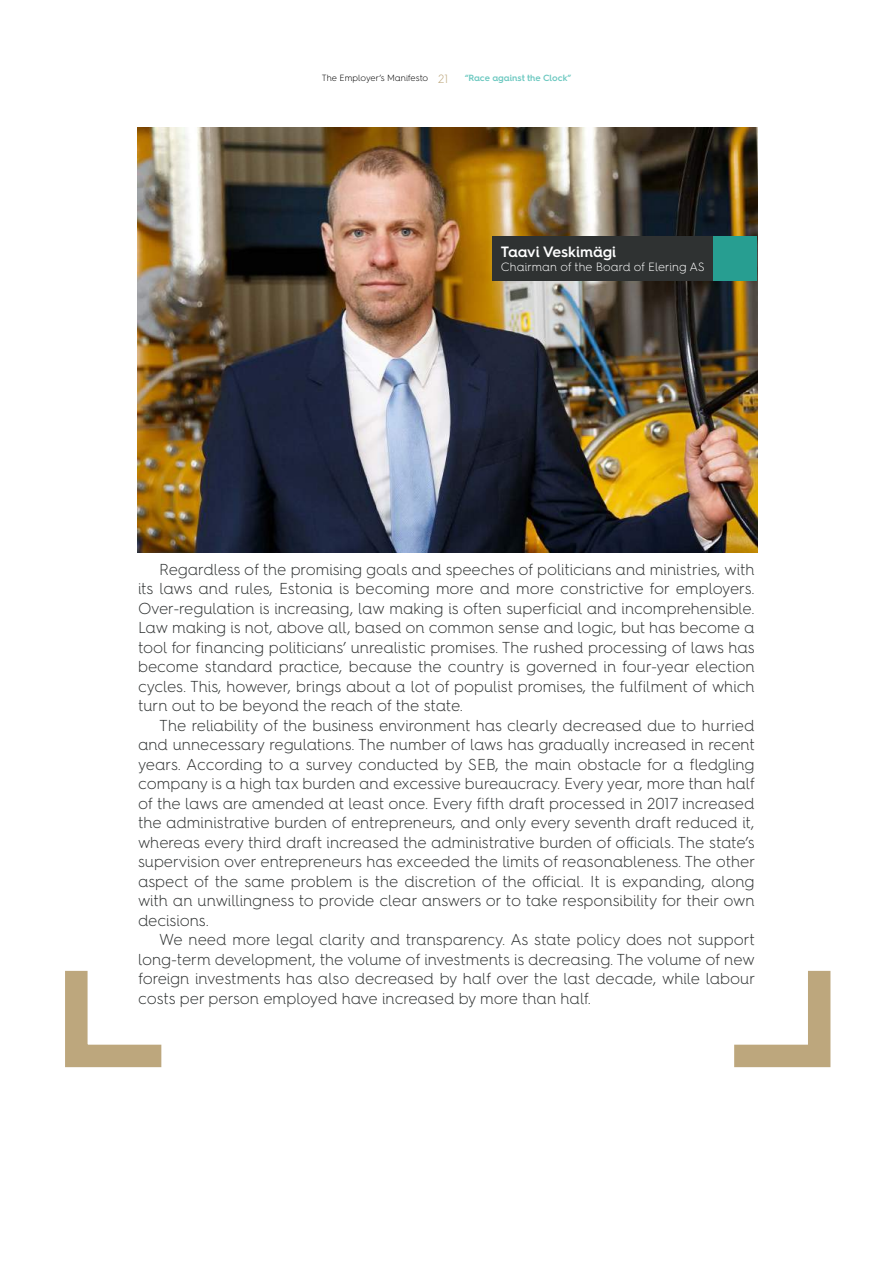
<style>
.page{position:relative;width:893px;height:1263px;background:#fff}
.page>*{position:absolute;margin:0;border:0;box-sizing:border-box;transform-origin:0 0}
.t1{font:300 15.9px/19.5px "Hurme Geometric Sans 4";letter-spacing:-.01em;color:#2f3232;text-align:justify}
.t2{font:600 15px "Hurme Geometric Sans 4";letter-spacing:-.005em;color:#fff}
.t3{font:300 12px "Hurme Geometric Sans 4";color:#fff}
.t4{font:300 9px "Hurme Geometric Sans 4";letter-spacing:-.005em;color:#000}
.t5{font:600 9px "Hurme Geometric Sans 4";color:#6bc8c0}
.s1{font-size:12px;color:#bda77d}
</style>
<div class="page">
<img style="left:138px;top:128px;width:619px;height:425px">
<svg style="left:734px;top:970px;width:97px;height:98px"></svg>
<svg style="left:65px;top:970px;width:97px;height:98px"></svg>
<div style="left:492px;top:237px;width:265px;height:44px;background:#2f3232"></div>
<div style="left:713px;top:237px;width:44px;height:44px;background:#279e91"></div>
<p class="t4" style="left:322px;top:72px;width:128px">The Employer’s Manifesto <span class="s1">21</span></p>
<p class="t5" style="left:465px;top:72px;width:108px">“Race against the Clock”</p>
<p class="t2" style="left:501px;top:241px;width:117px">Taavi Veskimägi</p>
<p class="t3" style="left:501px;top:259px;width:205px">Chairman of the Board of Elering AS</p>
<p class="t1" style="left:138px;top:559px;width:618px;text-indent:21px">Regardless of the promising goals and speeches of politicians and ministries, with its laws and rules, Estonia is becoming more and more constrictive for employers.<br>Over-regulation is increasing, law making is often superficial and incomprehensible.<br>Law making is not, above all, based on common sense and logic, but has become a tool for financing politicians’ unrealistic promises. The rushed processing of laws has become standard practice, because the country is governed in four-year election cycles. This, however, brings about a lot of populist promises, the fulfilment of which turn out to be beyond the reach of the state.</p>
<p class="t1" style="left:138px;top:715px;width:619px;text-indent:21px">The reliability of the business environment has clearly decreased due to hurried and unnecessary regulations. The number of laws has gradually increased in recent years. According to a survey conducted by SEB, the main obstacle for a fledgling company is a high tax burden and excessive bureaucracy. Every year, more than half of the laws are amended at least once. Every fifth draft processed in 2017 increased the administrative burden of entrepreneurs, and only every seventh draft reduced it, whereas every third draft increased the administrative burden of officials. The state’s supervision over entrepreneurs has exceeded the limits of reasonableness. The other aspect of the same problem is the discretion of the official. It is expanding, along with an unwillingness to provide clear answers or to take responsibility for their own decisions.</p>
<p class="t1" style="left:138px;top:930px;width:619px;text-indent:21px">We need more legal clarity and transparency. As state policy does not support long-term development, the volume of investments is decreasing. The volume of new foreign investments has also decreased by half over the last decade, while labour costs per person employed have increased by more than half.</p>
</div>
